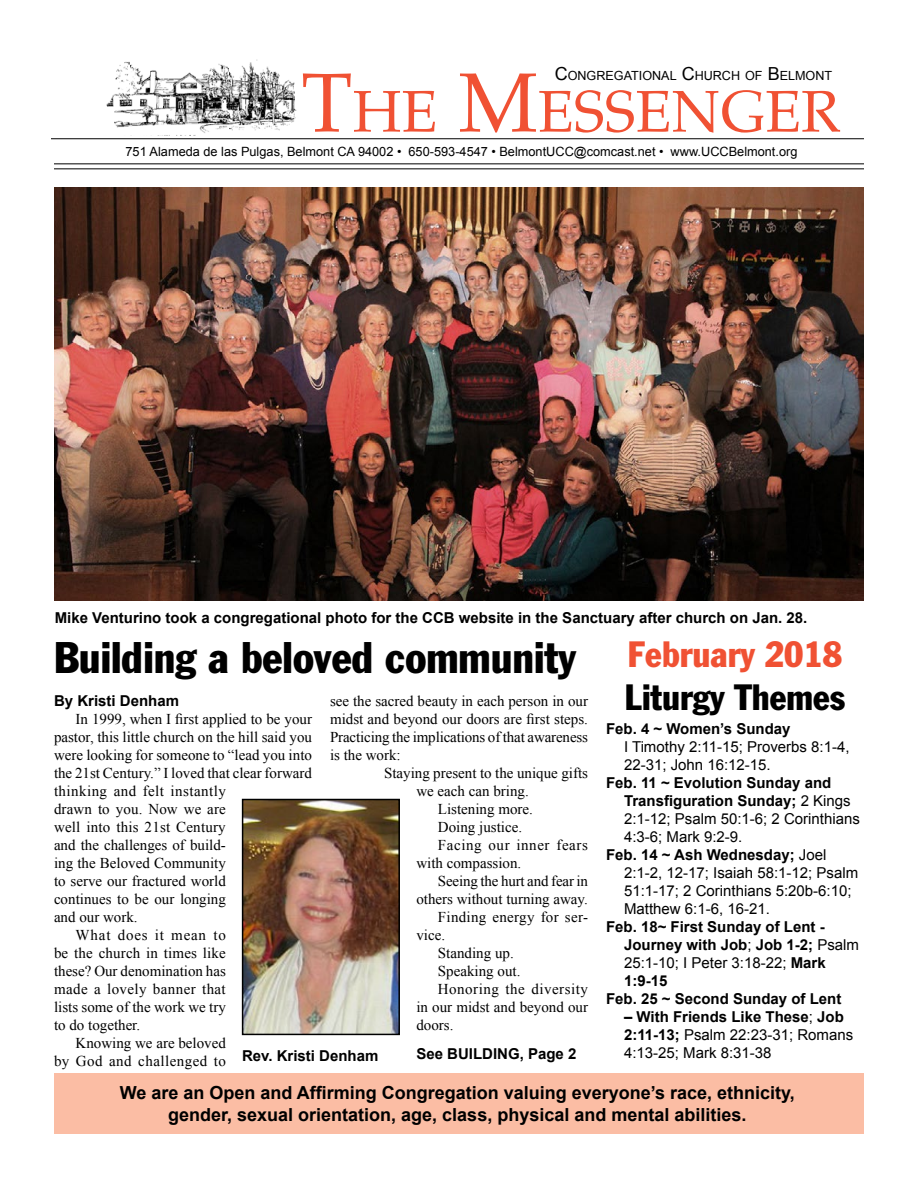
<style>
.page{position:relative;width:918px;height:1188px;background:#fff}
.page>*{position:absolute;margin:0;border:0;box-sizing:border-box;transform-origin:0 0}
.t1{font:58.8px "Palatino";color:#f05133}
.t2{font:condensed 43.5px "Franklin Gothic";color:#000}
.t3{font:condensed 36px "Franklin Gothic";color:#000}
.t4{font:condensed 36px "Franklin Gothic";color:#f05133}
.t5{font:700 18px/21.6px "Arial";color:#000;text-align:center}
.t6{font:15px/18px "Times New Roman";color:#000;text-align:justify}
.t7{font:700 15px "Arial";color:#000}
.t8{font:15px/18px "Arial";color:#000}
.t9{font:15px "Times New Roman";letter-spacing:.03em;color:#000}
.t10{font:15px "Times New Roman";letter-spacing:.025em;color:#000}
.t11{font:15px "Times New Roman";letter-spacing:.02em;color:#000}
.t12{font:15px "Times New Roman";letter-spacing:.035em;color:#000}
.t13{font:15px "Times New Roman";letter-spacing:.04em;color:#000}
.t14{font:15px "Times New Roman";letter-spacing:.055em;color:#000}
.t15{font:12.75px "Arial";color:#000}
.t16{font:12.6px "Arial";color:#000}
.s1{font-size:18px}
.s2{font-size:84px}
.s3{font-weight:400}
.s4{font-weight:700}
</style>
<div class="page">
<div style="left:54px;top:1073px;width:810px;height:61px;background:#fbbda4"></div>
<img style="left:106px;top:59px;width:191px;height:77px">
<hr style="left:51px;top:138px;width:813px;height:1px;background:#000">
<hr style="left:54px;top:163px;width:810px;height:1px;background:#000">
<hr style="left:54px;top:168px;width:810px;height:1px;background:#000">
<img style="left:245px;top:802px;width:152px;height:230px">
<div style="left:242px;top:799px;width:158px;height:236px;border:2px solid #000"></div>
<img style="left:54px;top:188px;width:810px;height:412px">
<p class="t16" style="left:555px;top:67px;width:279px"><span class="s1">C</span>ONGREGATIONAL <span class="s1">C</span>HURCH OF <span class="s1">B</span>ELMONT</p>
<h1 class="t1" style="left:301px;top:63px;width:541px"><span class="s2">T</span>HE <span class="s2">M</span>ESSENGER</h1>
<p class="t15" style="left:126px;top:143px;width:673px">751 Alameda de las Pulgas, Belmont CA 94002 • 650-593-4547 • BelmontUCC@comcast.net • www.UCCBelmont.org</p>
<p class="t7" style="left:55px;top:608px;width:754px">Mike Venturino took a congregational photo for the CCB website in the Sanctuary after church on Jan. 28.</p>
<h2 class="t2" style="left:54px;top:631px;width:524px">Building a beloved community</h2>
<p class="t7" style="left:54px;top:691px;width:127px">By Kristi Denham</p>
<p class="t6" style="left:76px;top:710px;width:238px">In 1999, when I first applied to be your</p>
<p class="t6" style="left:54px;top:728px;width:259px">pastor, this little church on the hill said you</p>
<p class="t6" style="left:54px;top:746px;width:260px">were looking for someone to “lead you into</p>
<p class="t6" style="left:54px;top:764px;width:260px">the 21st Century.” I loved that clear forward</p>
<p class="t9" style="left:54px;top:781px;width:173px">thinking and felt instantly</p>
<p class="t6" style="left:54px;top:800px;width:173px">drawn to you. Now we are</p>
<p class="t6" style="left:54px;top:818px;width:173px">well into this 21st Century</p>
<p class="t6" style="left:54px;top:836px;width:173px">and the challenges of build-</p>
<p class="t6" style="left:54px;top:854px;width:173px">ing the Beloved Community</p>
<p class="t6" style="left:54px;top:872px;width:173px">to serve our fractured world</p>
<p class="t6" style="left:54px;top:890px;width:173px">continues to be our longing</p>
<p class="t6" style="left:54px;top:908px;width:85px">and our work.</p>
<p class="t14" style="left:76px;top:925px;width:152px">What does it mean to</p>
<p class="t6" style="left:54px;top:944px;width:173px">be the church in times like</p>
<p class="t6" style="left:54px;top:962px;width:173px">these? Our denomination has</p>
<p class="t10" style="left:54px;top:979px;width:173px">made a lovely banner that</p>
<p class="t6" style="left:54px;top:998px;width:173px">lists some of the work we try</p>
<p class="t6" style="left:54px;top:1016px;width:88px">to do together.</p>
<p class="t6" style="left:76px;top:1034px;width:152px">Knowing we are beloved</p>
<p class="t9" style="left:54px;top:1051px;width:173px">by God and challenged to</p>
<p class="t6" style="left:330px;top:692px;width:260px">see the sacred beauty in each person in our midst and beyond our doors are first steps.<br>Practicing the implications of that awareness is the work:</p>
<p class="t6" style="left:384px;top:764px;width:206px">Staying present to the unique gifts</p>
<p class="t6" style="left:416px;top:782px;width:114px">we each can bring.</p>
<p class="t6" style="left:438px;top:800px;width:96px">Listening more.</p>
<p class="t6" style="left:438px;top:818px;width:86px">Doing justice.</p>
<p class="t13" style="left:438px;top:835px;width:151px">Facing our inner fears</p>
<p class="t6" style="left:416px;top:854px;width:106px">with compassion.</p>
<p class="t6" style="left:438px;top:872px;width:152px">Seeing the hurt and fear in</p>
<p class="t6" style="left:416px;top:890px;width:173px">others without turning away.</p>
<p class="t11" style="left:438px;top:907px;width:152px">Finding energy for ser-</p>
<p class="t6" style="left:416px;top:926px;width:30px">vice.</p>
<p class="t6" style="left:438px;top:944px;width:77px">Standing up.</p>
<p class="t6" style="left:438px;top:962px;width:84px">Speaking out.</p>
<p class="t12" style="left:438px;top:979px;width:151px">Honoring the diversity</p>
<p class="t6" style="left:416px;top:998px;width:173px">in our midst and beyond our</p>
<p class="t6" style="left:416px;top:1016px;width:39px">doors.</p>
<p class="t7" style="left:416px;top:1044px;width:162px">See Building, Page 2</p>
<p class="t7" style="left:242px;top:1046px;width:138px">Rev. Kristi Denham</p>
<h3 class="t4" style="left:628px;top:632px;width:216px">February 2018</h3>
<h3 class="t3" style="left:625px;top:675px;width:222px">Liturgy Themes</h3>
<p class="t7" style="left:606px;top:719px;width:186px">Feb. 4 ~ Women’s Sunday</p>
<p class="t8" style="left:624px;top:738px;width:227px">I Timothy 2:11-15; Proverbs 8:1-4,<br>22-31; John 16:12-15.</p>
<p class="t7" style="left:606px;top:773px;width:227px">Feb. 11 ~ Evolution Sunday and</p>
<p class="t7" style="left:624px;top:791px;width:228px">Transfiguration Sunday; <span class="s3">2 Kings</span></p>
<p class="t8" style="left:624px;top:810px;width:237px">2:1-12; Psalm 50:1-6; 2 Corinthians</p>
<p class="t8" style="left:624px;top:828px;width:120px">4:3-6; Mark 9:2-9.</p>
<p class="t7" style="left:606px;top:845px;width:222px">Feb. 14 ~ Ash Wednesday; <span class="s3">Joel</span></p>
<p class="t8" style="left:624px;top:864px;width:236px">2:1-2, 12-17; Isaiah 58:1-12; Psalm</p>
<p class="t8" style="left:624px;top:882px;width:229px">51:1-17; 2 Corinthians 5:20b-6:10;</p>
<p class="t8" style="left:624px;top:900px;width:147px">Matthew 6:1-6, 16-21.</p>
<p class="t7" style="left:606px;top:917px;width:220px">Feb. 18~ First Sunday of Lent -</p>
<p class="t7" style="left:624px;top:935px;width:237px">Journey with Job<span class="s3">;</span> Job 1-2; <span class="s3">Psalm</span></p>
<p class="t8" style="left:624px;top:954px;width:203px">25:1-10; I Peter 3:18-22; <span class="s4">Mark</span></p>
<p class="t7" style="left:624px;top:971px;width:45px">1:9-15</p>
<p class="t7" style="left:606px;top:989px;width:237px">Feb. 25 ~ Second Sunday of Lent</p>
<p class="t8" style="left:624px;top:1008px;width:231px"><span class="s4">– With Friends Like These</span>; <span class="s4">Job<br>2:11-13;</span> Psalm 22:23-31; Romans<br>4:13-25; Mark 8:31-38</p>
<p class="t5" style="left:120px;top:1083px;width:677px">We are an Open and Affirming Congregation valuing everyone’s race, ethnicity, gender, sexual orientation, age, class, physical and mental abilities.</p>
</div>
